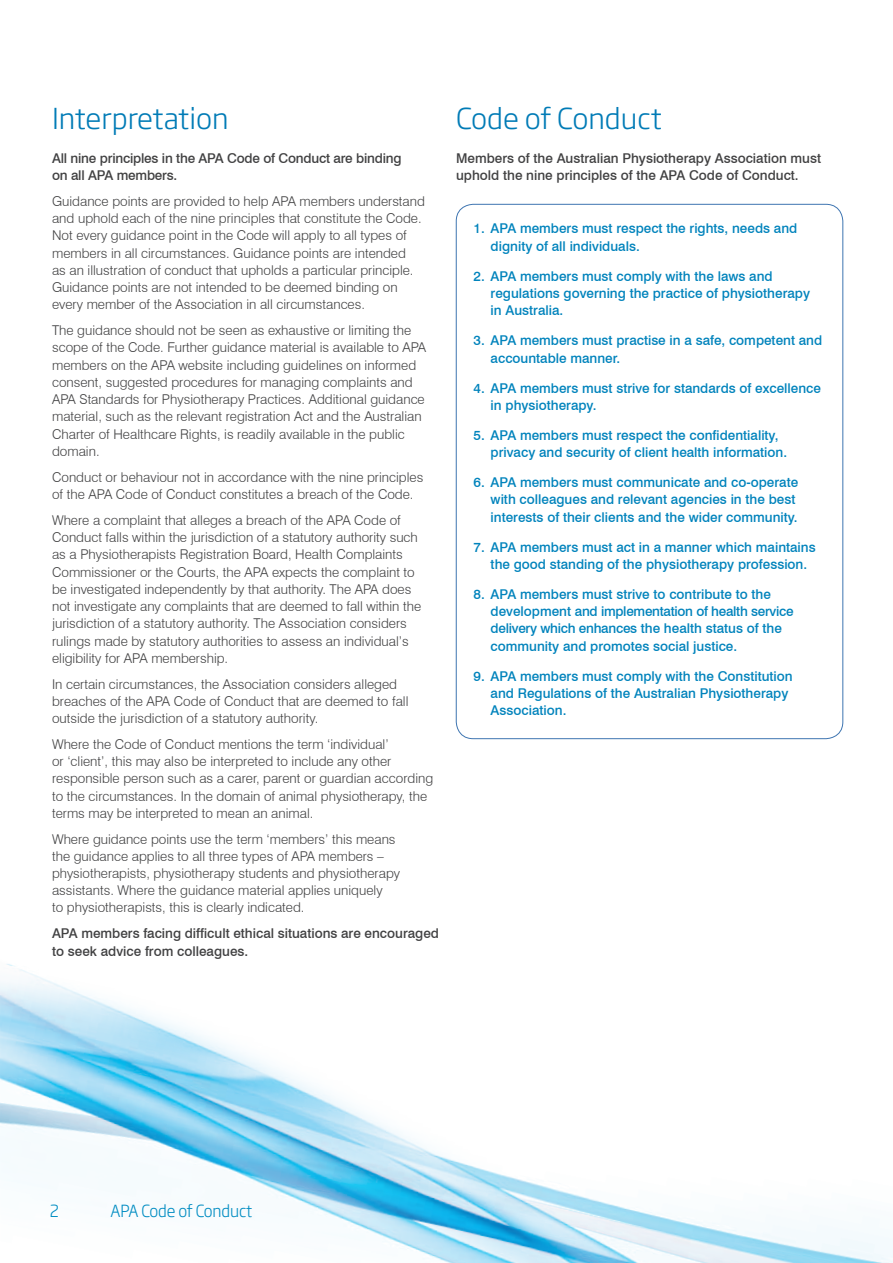
<style>
.page{position:relative;width:893px;height:1263px;background:#fff}
.page>*{position:absolute;margin:0;border:0;box-sizing:border-box;transform-origin:0 0}
.t1{font:300 28.5px "Soho Gothic Std";color:#007bb6}
.t2{font:300 16.5px "Soho Gothic Std";letter-spacing:-.01em;color:#008cc2;scale:.95 1}
.t3{font:300 13.5px/17.2px "Swiss 721 BT";color:#414142}
.t4{font:500 13.5px/17.2px "Swiss 721 BT";color:#0083bc}
.t5{font:500 13.5px/17.2px "Swiss 721 BT";color:#414142}
</style>
<div class="page">
<img style="left:0;top:964px;width:893px;height:299px">
<h1 class="t1" style="left:52px;top:100px;width:178px">Interpretation</h1>
<p class="t5" style="left:52px;top:149px;width:351px">All nine principles in the APA Code of Conduct are binding on all APA members.</p>
<p class="t3" style="left:52px;top:192px;width:374px">Guidance points are provided to help APA members understand and uphold each of the nine principles that constitute the Code.<br>Not every guidance point in the Code will apply to all types of members in all circumstances. Guidance points are intended<br>as an illustration of conduct that upholds a particular principle.<br>Guidance points are not intended to be deemed binding on every member of the Association in all circumstances.</p>
<p class="t3" style="left:52px;top:322px;width:376px">The guidance should not be seen as exhaustive or limiting the scope of the Code. Further guidance material is available to APA members on the APA website including guidelines on informed consent, suggested procedures for managing complaints and APA Standards for Physiotherapy Practices. Additional guidance material, such as the relevant registration Act and the Australian Charter of Healthcare Rights, is readily available in the public domain.</p>
<p class="t3" style="left:52px;top:468px;width:373px">Conduct or behaviour not in accordance with the nine principles of the APA Code of Conduct constitutes a breach of the Code.</p>
<p class="t3" style="left:52px;top:511px;width:371px">Where a complaint that alleges a breach of the APA Code of Conduct falls within the jurisdiction of a statutory authority such as a Physiotherapists Registration Board, Health Complaints Commissioner or the Courts, the APA expects the complaint to be investigated independently by that authority. The APA does not investigate any complaints that are deemed to fall within the jurisdiction of a statutory authority. The Association considers rulings made by statutory authorities to assess an individual’s eligibility for APA membership.</p>
<p class="t3" style="left:52px;top:675px;width:358px">In certain circumstances, the Association considers alleged breaches of the APA Code of Conduct that are deemed to fall outside the jurisdiction of a statutory authority.</p>
<p class="t3" style="left:52px;top:735px;width:383px">Where the Code of Conduct mentions the term ‘individual’<br>or ‘client’, this may also be interpreted to include any other responsible person such as a carer, parent or guardian according to the circumstances. In the domain of animal physiotherapy, the terms may be interpreted to mean an animal.</p>
<p class="t3" style="left:52px;top:830px;width:350px">Where guidance points use the term ‘members’ this means the guidance applies to all three types of APA members – physiotherapists, physiotherapy students and physiotherapy assistants. Where the guidance material applies uniquely<br>to physiotherapists, this is clearly indicated.</p>
<p class="t5" style="left:52px;top:925px;width:388px">APA members facing difficult ethical situations are encouraged to seek advice from colleagues.</p>
<h1 class="t1" style="left:456px;top:100px;width:207px">Code of Conduct</h1>
<p class="t5" style="left:456px;top:149px;width:367px">Members of the Australian Physiotherapy Association must uphold the nine principles of the APA Code of Conduct.</p>
<p class="t4" style="left:491px;top:220px;width:308px;text-indent:-17px">1. APA members must respect the rights, needs and dignity of all individuals.</p>
<p class="t4" style="left:491px;top:267px;width:321px;text-indent:-17px">2. APA members must comply with the laws and regulations governing the practice of physiotherapy in Australia.</p>
<p class="t4" style="left:491px;top:332px;width:333px;text-indent:-17px">3. APA members must practise in a safe, competent and accountable manner.</p>
<p class="t4" style="left:491px;top:379px;width:332px;text-indent:-17px">4. APA members must strive for standards of excellence in physiotherapy.</p>
<p class="t4" style="left:491px;top:426px;width:298px;text-indent:-17px">5. APA members must respect the confidentiality, privacy and security of client health information.</p>
<p class="t4" style="left:491px;top:473px;width:309px;text-indent:-17px">6. APA members must communicate and co-operate with colleagues and relevant agencies in the best interests of their clients and the wider community.</p>
<p class="t4" style="left:491px;top:538px;width:327px;text-indent:-17px">7. APA members must act in a manner which maintains the good standing of the physiotherapy profession.</p>
<p class="t4" style="left:491px;top:585px;width:305px;text-indent:-17px">8. APA members must strive to contribute to the development and implementation of health service delivery which enhances the health status of the community and promotes social justice.</p>
<p class="t4" style="left:491px;top:667px;width:304px;text-indent:-17px">9. APA members must comply with the Constitution and Regulations of the Australian Physiotherapy<br>Association.</p>
<p class="t2" style="left:50px;top:1200px;width:11px">2</p>
<p class="t2" style="left:110px;top:1200px;width:151px">APA Code of Conduct</p>
</div>
